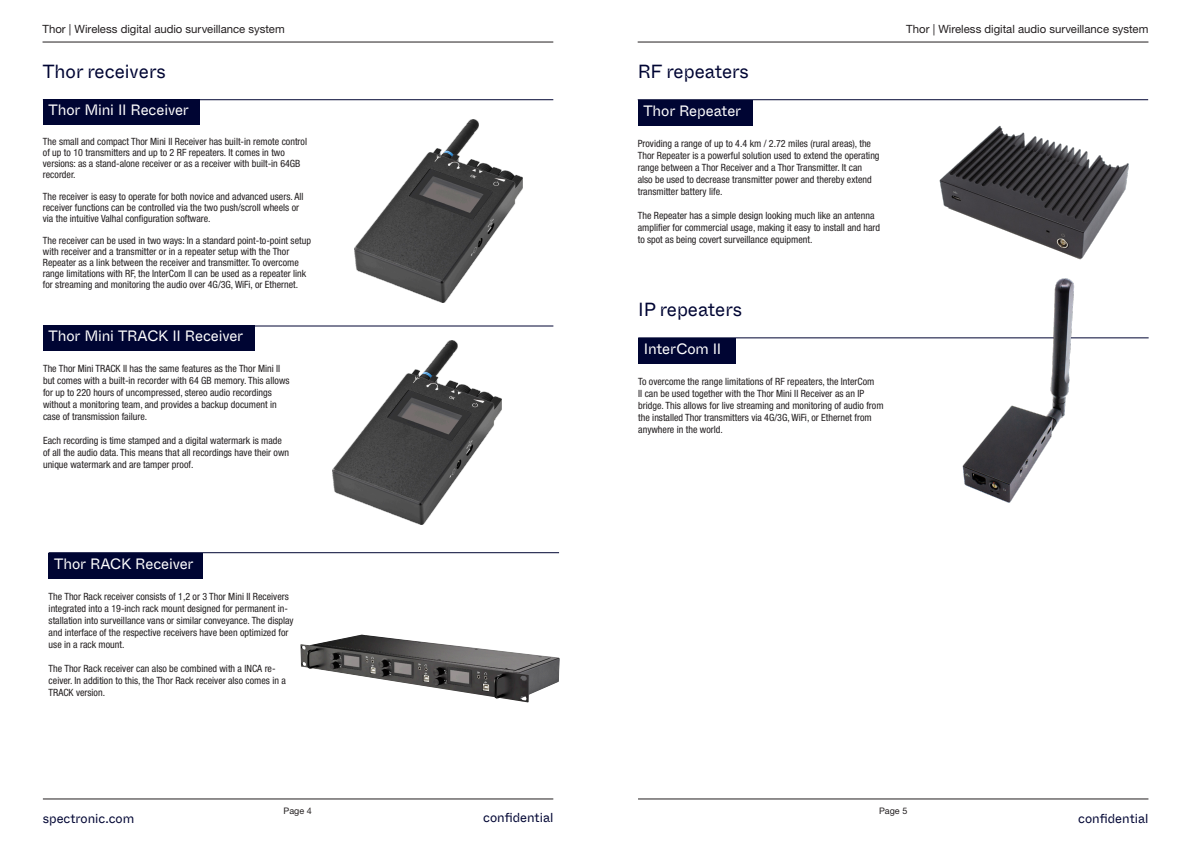
<style>
.page{position:relative;width:1191px;height:842px;background:#fff}
.page>*{position:absolute;margin:0;border:0;box-sizing:border-box;transform-origin:0 0}
.Overskrift_-_sideint{font:19px "Whyte Inktrap";color:#000533}
.Herder_Text{font:15px "Whyte Inktrap";letter-spacing:-.005em;color:#fff}
.t1{font:13px "Whyte Inktrap";color:#000533}
.t2{font:11.4px "Helvetica Neue LT Std";color:#231f20}
.Brødtekst{font:condensed 10px/12px "Helvetica Neue LT Std";color:#231f20}
.t3{font:9px "Helvetica Neue LT Std";color:#231f20}
</style>
<div class="page">
<hr style="left:43px;top:798px;width:510px;height:1px;background:#231f20">
<hr style="left:638px;top:798px;width:510px;height:1px;background:#231f20">
<hr style="left:43px;top:42px;width:510px;height:1px;background:#231f20">
<hr style="left:637px;top:42px;width:511px;height:1px;background:#231f20">
<hr style="left:43px;top:99px;width:510px;height:1px;background:#000533">
<div style="left:43px;top:99px;width:157px;height:26px;background:#000533"></div>
<img style="left:354px;top:119px;width:169px;height:184px">
<div style="left:43px;top:325px;width:211px;height:26px;background:#000533"></div>
<hr style="left:43px;top:325px;width:510px;height:1px;background:#000533">
<hr style="left:49px;top:552px;width:510px;height:1px;background:#000533">
<div style="left:49px;top:553px;width:154px;height:26px;background:#000533"></div>
<img style="left:300px;top:634px;width:260px;height:68px">
<hr style="left:638px;top:99px;width:510px;height:1px;background:#000533">
<div style="left:637px;top:100px;width:115px;height:26px;background:#000533"></div>
<img style="left:939px;top:125px;width:190px;height:135px">
<img style="left:333px;top:341px;width:168px;height:183px">
<hr style="left:638px;top:337px;width:510px;height:1px;background:#000533">
<div style="left:638px;top:338px;width:97px;height:26px;background:#000533"></div>
<img style="left:949px;top:278px;width:133px;height:225px">
<p class="t2" style="left:43px;top:22px;width:244px">Thor | Wireless digital audio surveillance system</p>
<p class="t2" style="left:906px;top:22px;width:244px">Thor | Wireless digital audio surveillance system</p>
<p class="Overskrift_-_sideint" style="left:43px;top:57px;width:124px">Thor receivers</p>
<p class="Herder_Text" style="left:49px;top:98px;width:142px">Thor Mini II Receiver</p>
<p class="Brødtekst" style="left:43px;top:136px;width:266px;line-height:11px">The small and compact Thor Mini II Receiver has built-in remote control of up to 10 transmitters and up to 2 RF repeaters. It comes in two versions: as a stand-alone receiver or as a receiver with built-in 64GB recorder.</p>
<p class="Brødtekst" style="left:43px;top:191px;width:262px;line-height:11px">The receiver is easy to operate for both novice and advanced users. All receiver functions can be controlled via the two push/scroll wheels or via the intuitive Valhal configuration software.</p>
<p class="Brødtekst" style="left:43px;top:235px;width:269px;line-height:11px">The receiver can be used in two ways: In a standard point-to-point setup with receiver and a transmitter or in a repeater setup with the Thor Repeater as a link between the receiver and transmitter. To overcome range limitations with RF, the InterCom II can be used as a repeater link for streaming and monitoring the audio over 4G/3G, WiFi, or Ethernet.</p>
<p class="Herder_Text" style="left:49px;top:324px;width:196px">Thor Mini TRACK II Receiver</p>
<p class="Brødtekst" style="left:43px;top:362px;width:248px">The Thor Mini TRACK II has the same features as the Thor Mini II but comes with a built-in recorder with 64 GB memory. This allows for up to 220 hours of uncompressed, stereo audio recordings without a monitoring team, and provides a backup document in case of transmission failure.</p>
<p class="Brødtekst" style="left:43px;top:434px;width:248px">Each recording is time stamped and a digital watermark is made of all the audio data. This means that all recordings have their own unique watermark and are tamper proof.</p>
<p class="Herder_Text" style="left:54px;top:552px;width:141px">Thor RACK Receiver</p>
<p class="Brødtekst" style="left:49px;top:591px;width:246px">The Thor Rack receiver consists of 1,2 or 3 Thor Mini II Receivers integrated into a 19-inch rack mount designed for permanent in&shy;stallation into surveillance vans or similar conveyance. The display and interface of the respective receivers have been optimized for use in a rack mount.</p>
<p class="Brødtekst" style="left:49px;top:663px;width:239px">The Thor Rack receiver can also be combined with a INCA re&shy;ceiver. In addition to this, the Thor Rack receiver also comes in a<br>TRACK version.</p>
<p class="Overskrift_-_sideint" style="left:637px;top:57px;width:113px">RF repeaters</p>
<p class="Herder_Text" style="left:643px;top:99px;width:99px">Thor Repeater</p>
<p class="Brødtekst" style="left:638px;top:138px;width:243px">Providing a range of up to 4.4 km / 2.72 miles (rural areas), the Thor Repeater is a powerful solution used to extend the operating range between a Thor Receiver and a Thor Transmitter. It can also be used to decrease transmitter power and thereby extend transmitter battery life.</p>
<p class="Brødtekst" style="left:638px;top:210px;width:244px">The Repeater has a simple design looking much like an antenna amplifier for commercial usage, making it easy to install and hard to spot as being covert surveillance equipment.</p>
<p class="Overskrift_-_sideint" style="left:638px;top:295px;width:105px">IP repeaters</p>
<p class="Herder_Text" style="left:644px;top:337px;width:79px">InterCom II</p>
<p class="Brødtekst" style="left:638px;top:376px;width:247px">To overcome the range limitations of RF repeaters, the InterCom<br>II can be used together with the Thor Mini II Receiver as an IP bridge. This allows for live streaming and monitoring of audio from the installed Thor transmitters via 4G/3G, WiFi, or Ethernet from anywhere in the world.</p>
<h3 class="t1" style="left:43px;top:809px;width:93px">spectronic.com</h3>
<p class="t3" style="left:284px;top:805px;width:30px">Page 4</p>
<p class="t3" style="left:879px;top:805px;width:30px">Page 5</p>
<h3 class="t1" style="left:483px;top:808px;width:72px">confidential</h3>
<h3 class="t1" style="left:1078px;top:808px;width:72px">confidential</h3>
</div>
